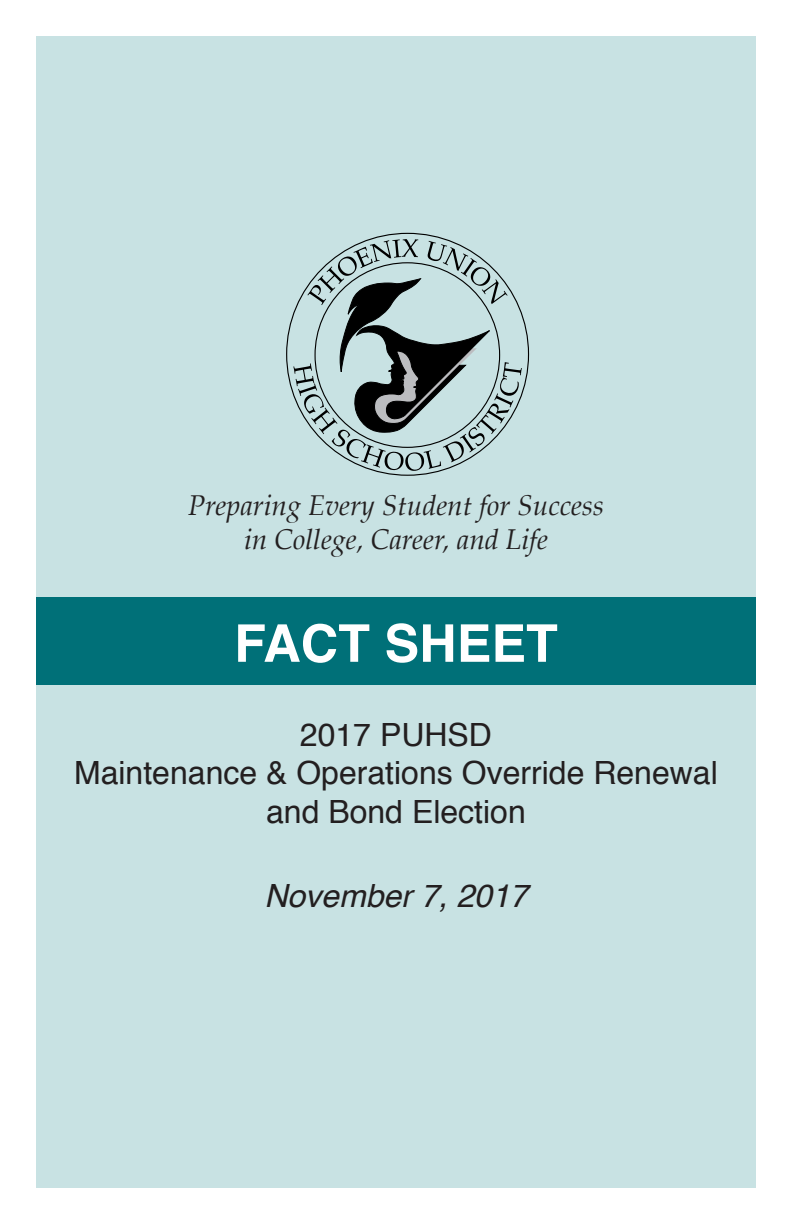
<style>
.page{position:relative;width:792px;height:1224px;background:#fff}
.page>*{position:absolute;margin:0;border:0;box-sizing:border-box;transform-origin:0 0}
.t1{font:700 52px "Helvetica";color:#fff}
.t2{font:32px "Helvetica";color:#231f20}
.t3{font:italic 32px "Helvetica";color:#231f20}
.t4{font:italic 28px "Palatino";color:#231f20}
</style>
<div class="page">
<div style="left:36px;top:36px;width:720px;height:1152px;background:#c8e2e3"></div>
<div style="left:36px;top:598px;width:720px;height:87px;background:#007078"></div>
<svg style="left:286px;top:233px;width:244px;height:243px"></svg>
<p class="t4" style="left:188px;top:489px;width:417px">Preparing Every Student for Success</p>
<p class="t4" style="left:244px;top:522px;width:305px">in College, Career, and Life</p>
<p class="t1" style="left:234px;top:602px;width:325px">FACT SHEET</p>
<p class="t2" style="left:300px;top:710px;width:194px">2017 PUHSD</p>
<p class="t2" style="left:74px;top:748px;width:645px">Maintenance &amp; Operations Override Renewal</p>
<p class="t2" style="left:266px;top:787px;width:261px">and Bond Election</p>
<p class="t3" style="left:264px;top:870px;width:265px">November 7, 2017</p>
</div>
